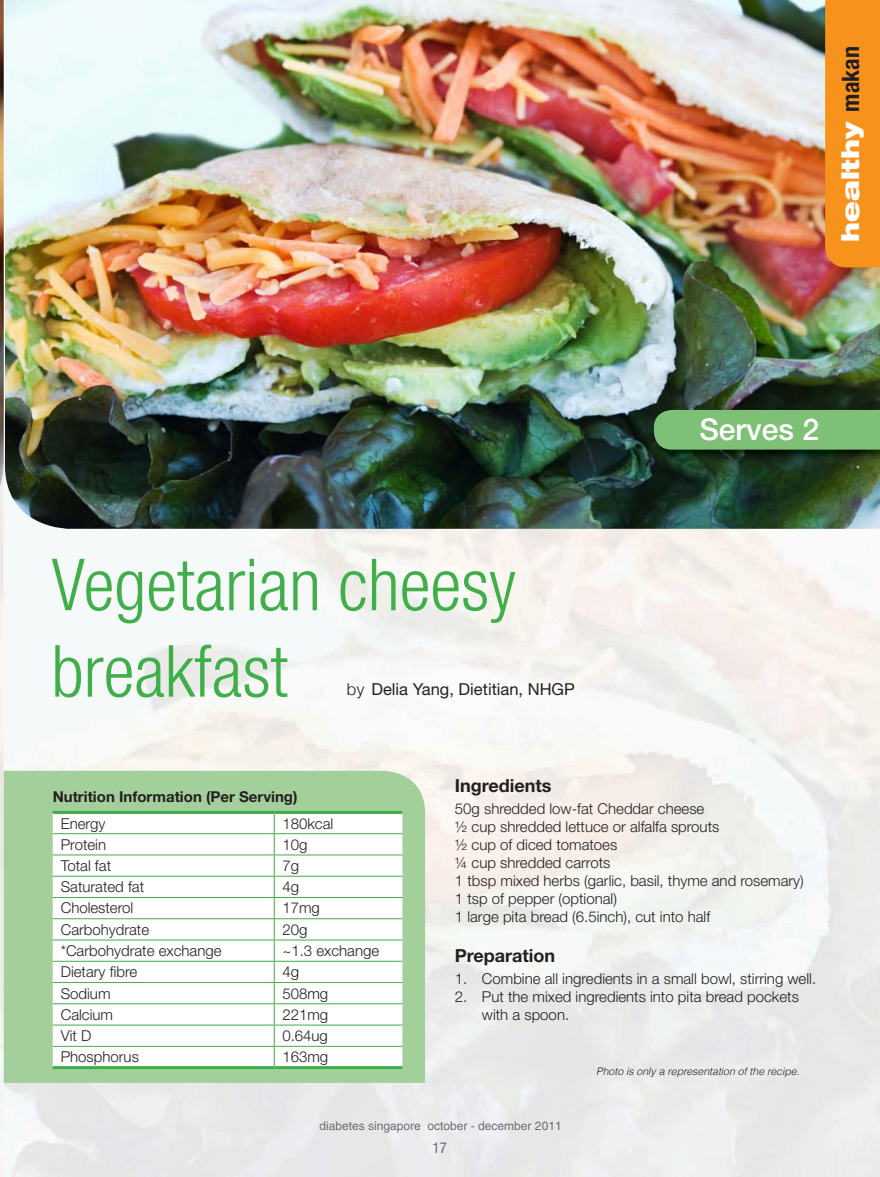
<style>
.page{position:relative;width:880px;height:1177px;background:#fff}
.page>*{position:absolute;margin:0;border:0;box-sizing:border-box;transform-origin:0 0}
.t1{font:300 condensed 72px/86.4px "Helvetica Neue LT Std";color:#40ae49}
.t2{font:500 30px "Helvetica Neue LT Std";color:#fff}
.t3{font:900 expanded 24px "Helvetica Neue";color:#fff}
.t4{font:700 18px "Helvetica Neue LT Std";color:#231f20}
.t5{font:16.5px "Helvetica Neue";color:#231f20}
.t6{font:300 15px/18px "Helvetica Neue LT Std";color:#231f20}
.t7{font:700 15px "Helvetica Neue LT Std";color:#231f20}
.t8{font:condensed 15px "Helvetica Neue";color:#6c6d70}
.t9{font:12px "Helvetica";color:#6c6d70}
.t10{font:italic 300 10.5px "Helvetica";color:#231f20}
.s1{font-weight:700;font-stretch:condensed;color:#231f20}
.s2{font-family:"Helvetica";font-weight:300}
</style>
<div class="page">
<img style="left:0;top:505px;width:4px;height:667px">
<img style="left:0;top:5px;width:4px;height:500px">
<img style="left:5px;top:0;width:874px;height:529px">
<div style="left:4px;top:771px;width:421px;height:312px;background:#a3cf9a"></div>
<svg style="left:53px;top:814px;width:349px;height:252px"></svg>
<hr style="left:53px;top:811px;width:221px;height:3px;background:#40ae49">
<hr style="left:274px;top:811px;width:128px;height:3px;background:#40ae49">
<hr style="left:53px;top:833px;width:221px;height:1px;background:#40ae49">
<hr style="left:274px;top:833px;width:128px;height:1px;background:#40ae49">
<hr style="left:53px;top:855px;width:221px;height:1px;background:#40ae49">
<hr style="left:274px;top:855px;width:128px;height:1px;background:#40ae49">
<hr style="left:53px;top:876px;width:221px;height:1px;background:#40ae49">
<hr style="left:274px;top:876px;width:128px;height:1px;background:#40ae49">
<hr style="left:53px;top:897px;width:221px;height:1px;background:#40ae49">
<hr style="left:274px;top:897px;width:128px;height:1px;background:#40ae49">
<hr style="left:53px;top:918px;width:221px;height:1px;background:#40ae49">
<hr style="left:274px;top:918px;width:128px;height:1px;background:#40ae49">
<hr style="left:53px;top:940px;width:221px;height:1px;background:#40ae49">
<hr style="left:274px;top:940px;width:128px;height:1px;background:#40ae49">
<hr style="left:53px;top:961px;width:221px;height:1px;background:#40ae49">
<hr style="left:274px;top:961px;width:128px;height:1px;background:#40ae49">
<hr style="left:53px;top:982px;width:221px;height:1px;background:#40ae49">
<hr style="left:274px;top:982px;width:128px;height:1px;background:#40ae49">
<hr style="left:53px;top:1003px;width:221px;height:1px;background:#40ae49">
<hr style="left:274px;top:1003px;width:128px;height:1px;background:#40ae49">
<hr style="left:53px;top:1025px;width:221px;height:1px;background:#40ae49">
<hr style="left:274px;top:1025px;width:128px;height:1px;background:#40ae49">
<hr style="left:53px;top:1046px;width:221px;height:1px;background:#40ae49">
<hr style="left:274px;top:1046px;width:128px;height:1px;background:#40ae49">
<svg style="left:274px;top:814px;width:1px;height:252px"></svg>
<hr style="left:53px;top:1066px;width:221px;height:3px;background:#40ae49">
<hr style="left:274px;top:1066px;width:128px;height:3px;background:#40ae49">
<img style="left:649px;top:406px;width:230px;height:56px">
<div style="left:653px;top:410px;width:226px;height:40px;background:#7fc077"></div>
<svg style="left:0;top:0;width:4px;height:5px"></svg>
<svg style="left:0;top:1172px;width:5px;height:5px"></svg>
<div style="left:824px;top:0;width:56px;height:267px;background:#f7931d"></div>
<svg style="left:874px;top:1172px;width:6px;height:5px"></svg>
<h3 class="t3" style="left:834px;top:242px;width:197px;rotate:-90deg">healthy <span class="s1">makan</span></h3>
<h1 class="t1" style="left:52px;top:541px;width:465px">Vegetarian cheesy breakfast</h1>
<p class="t5" style="left:346px;top:679px;width:230px"><span class="s2">by</span> Delia Yang, Dietitian, NHGP</p>
<h2 class="t2" style="left:699px;top:412px;width:121px">Serves 2</h2>
<p class="t7" style="left:53px;top:787px;width:246px">Nutrition Information (Per Serving)</p>
<p class="t6" style="left:61px;top:814px;width:46px">Energy</p>
<p class="t6" style="left:282px;top:814px;width:52px">180kcal</p>
<p class="t6" style="left:61px;top:835px;width:47px">Protein</p>
<p class="t6" style="left:282px;top:835px;width:27px">10g</p>
<p class="t6" style="left:61px;top:856px;width:52px">Total fat</p>
<p class="t6" style="left:282px;top:856px;width:18px">7g</p>
<p class="t6" style="left:61px;top:877px;width:85px">Saturated fat</p>
<p class="t6" style="left:282px;top:877px;width:18px">4g</p>
<p class="t6" style="left:61px;top:899px;width:74px">Cholesterol</p>
<p class="t6" style="left:282px;top:899px;width:39px">17mg</p>
<p class="t6" style="left:61px;top:920px;width:90px">Carbohydrate</p>
<p class="t6" style="left:282px;top:920px;width:27px">20g</p>
<p class="t6" style="left:61px;top:941px;width:162px">*Carbohydrate exchange</p>
<p class="t6" style="left:282px;top:941px;width:98px">~1.3 exchange</p>
<p class="t6" style="left:61px;top:962px;width:78px">Dietary fibre</p>
<p class="t6" style="left:282px;top:962px;width:18px">4g</p>
<p class="t6" style="left:61px;top:984px;width:51px">Sodium</p>
<p class="t6" style="left:282px;top:984px;width:47px">508mg</p>
<p class="t6" style="left:61px;top:1005px;width:54px">Calcium</p>
<p class="t6" style="left:282px;top:1005px;width:47px">221mg</p>
<p class="t6" style="left:61px;top:1026px;width:32px">Vit D</p>
<p class="t6" style="left:282px;top:1026px;width:47px">0.64ug</p>
<p class="t6" style="left:61px;top:1047px;width:80px">Phosphorus</p>
<p class="t6" style="left:282px;top:1047px;width:47px">163mg</p>
<p class="t4" style="left:454px;top:774px;width:98px">Ingredients</p>
<p class="t6" style="left:454px;top:800px;width:350px">50g shredded low-fat Cheddar cheese<br>½ cup shredded lettuce or alfalfa sprouts<br>½ cup of diced tomatoes<br>¼ cup shredded carrots<br>1 tbsp mixed herbs (garlic, basil, thyme and rosemary)<br>1 tsp of pepper (optional)<br>1 large pita bread (6.5inch), cut into half</p>
<p class="t4" style="left:454px;top:944px;width:102px">Preparation</p>
<p class="t6" style="left:454px;top:969px;width:362px">1. Combine all ingredients in a small bowl, stirring well.</p>
<p class="t6" style="left:481px;top:987px;width:318px;text-indent:-27px">2. Put the mixed ingredients into pita bread pockets with a spoon.</p>
<p class="t10" style="left:596px;top:1064px;width:205px">Photo is only a representation of the recipe.</p>
<p class="t9" style="left:319px;top:1119px;width:244px">diabetes singapore october - december 2011</p>
<p class="t8" style="left:432px;top:1139px;width:16px">17</p>
</div>
